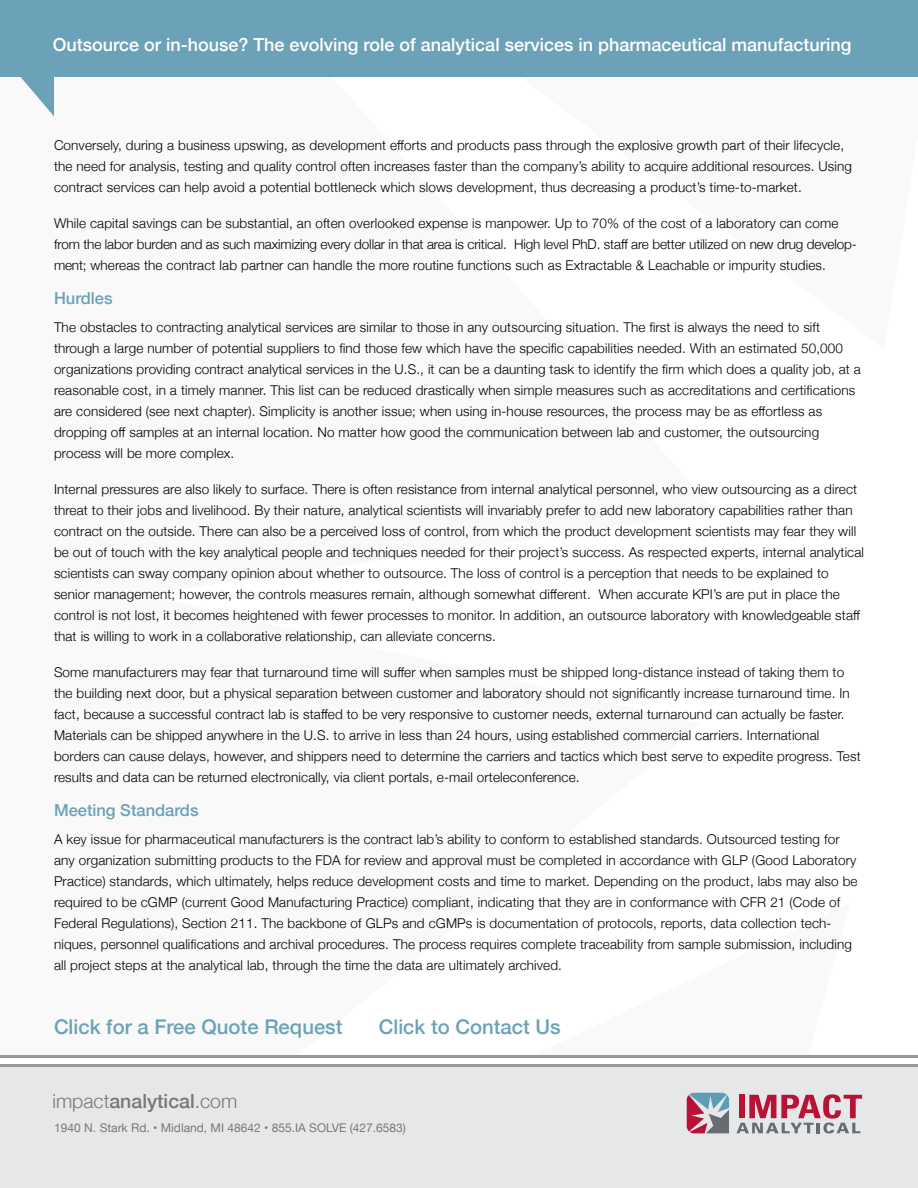
<style>
.page{position:relative;width:918px;height:1188px;background:#fff}
.page>*{position:absolute;margin:0;border:0;box-sizing:border-box;transform-origin:0 0}
.t1{font:500 20.25px "Helvetica Neue";color:#6ba2b8}
.t2{font:300 19.5px "Helvetica Neue";color:#78787a}
.t3{font:500 18px "Helvetica Neue";color:#fff}
.t4{font:500 16.5px "Helvetica Neue";color:#6ba2b8}
.t5{font:300 13.5px/21px "Helvetica Neue";letter-spacing:.01em;color:#000}
.t6{font:12px "Helvetica Neue";color:#78787a}
.s1{font-weight:500}
</style>
<div class="page">
<div style="left:0;top:1066px;width:918px;height:122px;background:#e6e7e8"></div>
<hr style="left:0;top:1055px;width:918px;height:3px;background:#989698">
<hr style="left:0;top:1064px;width:918px;height:3px;background:#989698">
<div style="left:0;top:0;width:918px;height:76px;background:#6ba2b8"></div>
<svg style="left:18px;top:76px;width:36px;height:40px"></svg>
<svg style="left:736px;top:1094px;width:126px;height:40px"></svg>
<svg style="left:687px;top:1093px;width:42px;height:40px"></svg>
<h3 class="t3" style="left:53px;top:30px;width:800px">Outsource or in-house? The evolving role of analytical services in pharmaceutical manufacturing</h3>
<p class="t5" style="left:54px;top:133px;width:800px">Conversely, during a business upswing, as development efforts and products pass through the explosive growth part of their lifecycle, the need for analysis, testing and quality control often increases faster than the company’s ability to acquire additional resources. Using contract services can help avoid a potential bottleneck which slows development, thus decreasing a product’s time-to-market.</p>
<p class="t5" style="left:54px;top:211px;width:804px">While capital savings can be substantial, an often overlooked expense is manpower. Up to 70% of the cost of a laboratory can come from the labor burden and as such maximizing every dollar in that area is critical. High level PhD. staff are better utilized on new drug develop&shy;ment; whereas the contract lab partner can handle the more routine functions such as Extractable &amp; Leachable or impurity studies.</p>
<p class="t4" style="left:54px;top:285px;width:60px">Hurdles</p>
<p class="t5" style="left:54px;top:316px;width:808px">The obstacles to contracting analytical services are similar to those in any outsourcing situation. The first is always the need to sift through a large number of potential suppliers to find those few which have the specific capabilities needed. With an estimated 50,000 organizations providing contract analytical services in the U.S., it can be a daunting task to identify the firm which does a quality job, at a reasonable cost, in a timely manner. This list can be reduced drastically when simple measures such as accreditations and certifications are considered (see next chapter). Simplicity is another issue; when using in-house resources, the process may be as effortless as dropping off samples at an internal location. No matter how good the communication between lab and customer, the outsourcing process will be more complex.</p>
<p class="t5" style="left:54px;top:478px;width:812px">Internal pressures are also likely to surface. There is often resistance from internal analytical personnel, who view outsourcing as a direct threat to their jobs and livelihood. By their nature, analytical scientists will invariably prefer to add new laboratory capabilities rather than contract on the outside. There can also be a perceived loss of control, from which the product development scientists may fear they will be out of touch with the key analytical people and techniques needed for their project’s success. As respected experts, internal analytical scientists can sway company opinion about whether to outsource. The loss of control is a perception that needs to be explained to senior management; however, the controls measures remain, although somewhat different. When accurate KPI’s are put in place the control is not lost, it becomes heightened with fewer processes to monitor. In addition, an outsource laboratory with knowledgeable staff that is willing to work in a collaborative relationship, can alleviate concerns.</p>
<p class="t5" style="left:54px;top:661px;width:808px">Some manufacturers may fear that turnaround time will suffer when samples must be shipped long-distance instead of taking them to the building next door, but a physical separation between customer and laboratory should not significantly increase turnaround time. In fact, because a successful contract lab is staffed to be very responsive to customer needs, external turnaround can actually be faster.<br>Materials can be shipped anywhere in the U.S. to arrive in less than 24 hours, using established commercial carriers. International borders can cause delays, however, and shippers need to determine the carriers and tactics which best serve to expedite progress. Test results and data can be returned electronically, via client portals, e-mail orteleconference.</p>
<p class="t4" style="left:54px;top:797px;width:146px">Meeting Standards</p>
<p class="t5" style="left:54px;top:828px;width:805px">A key issue for pharmaceutical manufacturers is the contract lab’s ability to conform to established standards. Outsourced testing for any organization submitting products to the FDA for review and approval must be completed in accordance with GLP (Good Laboratory Practice) standards, which ultimately, helps reduce development costs and time to market. Depending on the product, labs may also be required to be cGMP (current Good Manufacturing Practice) compliant, indicating that they are in conformance with CFR 21 (Code of Federal Regulations), Section 211. The backbone of GLPs and cGMPs is documentation of protocols, reports, data collection tech&shy;niques, personnel qualifications and archival procedures. The process requires complete traceability from sample submission, including all project steps at the analytical lab, through the time the data are ultimately archived.</p>
<h1 class="t1" style="left:54px;top:1011px;width:290px">Click for a Free Quote Request</h1>
<h1 class="t1" style="left:379px;top:1010px;width:184px">Click to Contact Us</h1>
<h2 class="t2" style="left:52px;top:1085px;width:186px">impact<span class="s1">analytical</span>.com</h2>
<p class="t6" style="left:54px;top:1119px;width:353px">1940 N. Stark Rd. • Midland, MI 48642 • 855.IA SOLVE (427.6583)</p>
</div>
